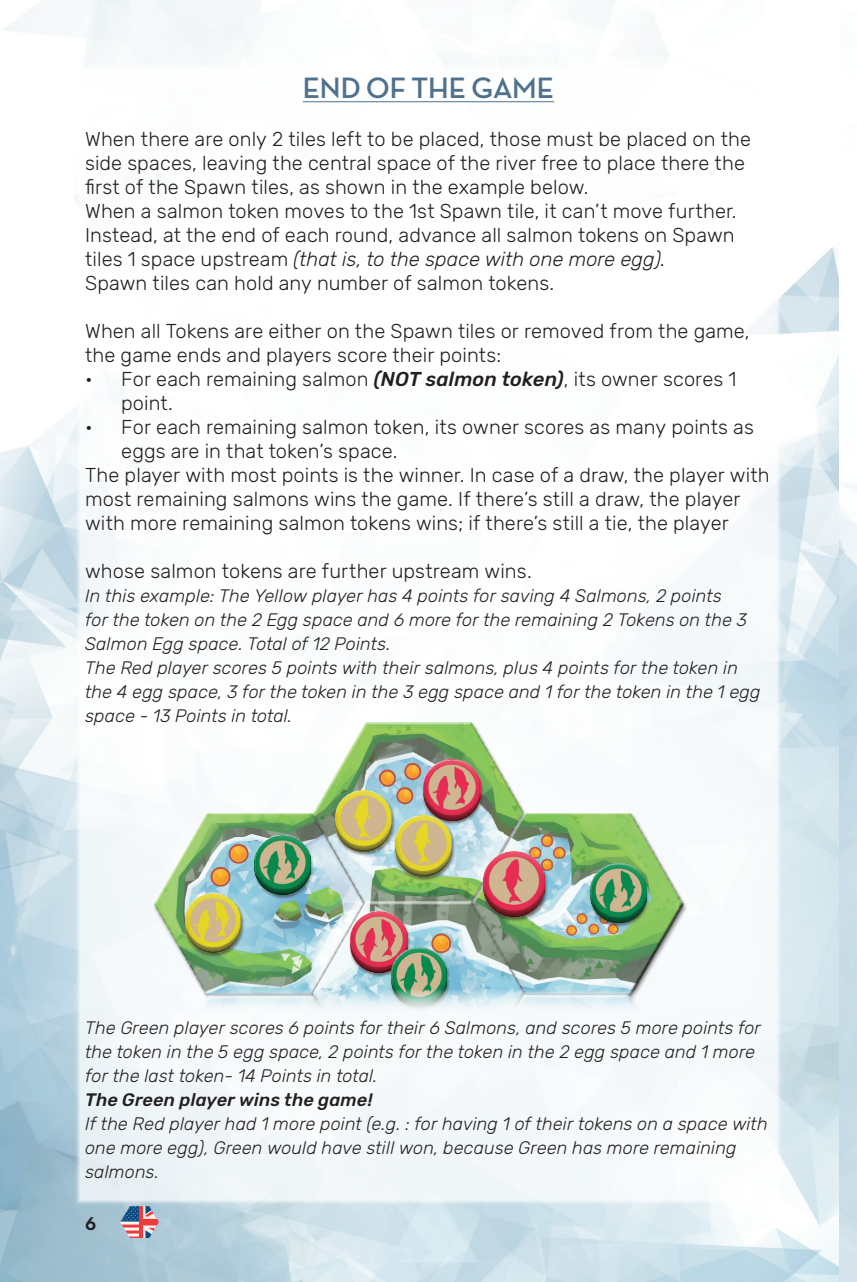
<style>
.page{position:relative;width:857px;height:1282px;background:#fff}
.page>*{position:absolute;margin:0;border:0;box-sizing:border-box;transform-origin:0 0}
.TITULOS_DE_CAPITULO{font:700 30px "Neutra Disp";color:#4f718d}
.t1{font:700 24px "Neutra Disp";color:#231f20}
.texto_base{font:300 20px/24px "Rubik";letter-spacing:.005em;color:#231f20}
.ejemplos{font:italic 300 18px/24px "Rubik";letter-spacing:.005em;color:#231f20}
.ejemplos-2{font:italic 500 18px "Rubik";letter-spacing:.005em;color:#231f20}
.s1{font-style:italic}
.s2{font-weight:500;font-style:italic}
</style>
<div class="page">
<img style="left:0;top:0;width:839px;height:1281px">
<svg style="left:839px;top:482px;width:17px;height:799px;background:#cbdee8"></svg>
<svg style="left:120px;top:1205px;width:39px;height:32px"></svg>
<div style="left:74px;top:62px;width:708px;height:1143px;background:#fff"></div>
<hr style="left:303px;top:101px;width:251px;height:1px;background:#4f718d">
<div style="left:154px;top:813px;width:212px;height:183px;background:#231f20;opacity:.75"></div>
<div style="left:313px;top:723px;width:211px;height:183px;background:#231f20;opacity:.75"></div>
<div style="left:472px;top:813px;width:212px;height:183px;background:#231f20;opacity:.75"></div>
<div style="left:312px;top:902px;width:216px;height:131px;background:#231f20;opacity:.55"></div>
<div style="left:313px;top:902px;width:211px;height:126px;background:#231f20;opacity:.75"></div>
<div style="left:421px;top:759px;width:62px;height:66px;background:#231f20;opacity:.55"></div>
<div style="left:423px;top:759px;width:56px;height:55px;background:#fff;opacity:.75"></div>
<div style="left:424px;top:764px;width:55px;height:57px;background:#231f20;opacity:.75"></div>
<div style="left:349px;top:911px;width:61px;height:65px;background:#231f20;opacity:.55"></div>
<div style="left:350px;top:911px;width:56px;height:54px;background:#fff;opacity:.75"></div>
<div style="left:351px;top:916px;width:56px;height:56px;background:#231f20;opacity:.75"></div>
<div style="left:184px;top:892px;width:60px;height:65px;background:#231f20;opacity:.55"></div>
<div style="left:185px;top:892px;width:55px;height:54px;background:#fff;opacity:.75"></div>
<div style="left:186px;top:897px;width:54px;height:55px;background:#231f20;opacity:.75"></div>
<div style="left:253px;top:835px;width:60px;height:64px;background:#231f20;opacity:.55"></div>
<div style="left:254px;top:834px;width:55px;height:54px;background:#fff;opacity:.75"></div>
<div style="left:256px;top:839px;width:54px;height:55px;background:#231f20;opacity:.75"></div>
<div style="left:589px;top:863px;width:60px;height:64px;background:#231f20;opacity:.55"></div>
<div style="left:590px;top:863px;width:55px;height:53px;background:#fff;opacity:.75"></div>
<div style="left:591px;top:867px;width:54px;height:55px;background:#231f20;opacity:.75"></div>
<div style="left:390px;top:947px;width:60px;height:64px;background:#231f20;opacity:.55"></div>
<div style="left:391px;top:947px;width:55px;height:54px;background:#fff;opacity:.75"></div>
<div style="left:392px;top:952px;width:54px;height:55px;background:#231f20;opacity:.75"></div>
<div style="left:481px;top:851px;width:67px;height:71px;background:#231f20;opacity:.55"></div>
<div style="left:483px;top:851px;width:60px;height:57px;background:#fff;opacity:.75"></div>
<div style="left:484px;top:855px;width:60px;height:61px;background:#231f20;opacity:.75"></div>
<div style="left:394px;top:815px;width:60px;height:65px;background:#231f20;opacity:.55"></div>
<img style="left:395px;top:815px;width:56px;height:61px">
<div style="left:395px;top:816px;width:55px;height:51px;background:#fff;opacity:.75"></div>
<div style="left:396px;top:820px;width:55px;height:55px;background:#231f20;opacity:.75"></div>
<div style="left:334px;top:790px;width:60px;height:65px;background:#231f20;opacity:.55"></div>
<img style="left:335px;top:790px;width:56px;height:61px">
<div style="left:335px;top:791px;width:55px;height:51px;background:#fff;opacity:.75"></div>
<div style="left:336px;top:795px;width:55px;height:55px;background:#231f20;opacity:.75"></div>
<div style="left:189px;top:991px;width:149px;height:44px;background:#231f20;opacity:.55"></div>
<img style="left:189px;top:996px;width:175px;height:24px">
<div style="left:192px;top:993px;width:136px;height:29px;background:#fff;opacity:.75"></div>
<div style="left:192px;top:996px;width:138px;height:28px;background:#231f20;opacity:.75"></div>
<div style="left:500px;top:991px;width:156px;height:50px;background:#f5f9fb"></div>
<img style="left:472px;top:995px;width:206px;height:31px">
<div style="left:503px;top:992px;width:144px;height:36px;background:#fff;opacity:.75"></div>
<div style="left:503px;top:996px;width:144px;height:33px;background:#231f20;opacity:.75"></div>
<p class="TITULOS_DE_CAPITULO" style="left:303px;top:71px;width:253px">END OF THE GAME</p>
<p class="texto_base" style="left:85px;top:127px;width:667px">When there are only 2 tiles left to be placed, those must be placed on the side spaces, leaving the central space of the river free to place there the first of the Spawn tiles, as shown in the example below.</p>
<p class="texto_base" style="left:85px;top:199px;width:652px">When a salmon token moves to the 1st Spawn tile, it can’t move further.</p>
<p class="texto_base" style="left:85px;top:223px;width:650px">Instead, at the end of each round, advance all salmon tokens on Spawn tiles 1 space upstream <span class="s1">(that is, to the space with one more egg).</span></p>
<p class="texto_base" style="left:85px;top:271px;width:470px">Spawn tiles can hold any number of salmon tokens.</p>
<p class="texto_base" style="left:85px;top:319px;width:665px">When all Tokens are either on the Spawn tiles or removed from the game, the game ends and players score their points:</p>
<p class="texto_base" style="left:121px;top:367px;width:616px;text-indent:-36px">• For each remaining salmon <span class="s2">(NOT salmon token)</span>, its owner scores 1 point.</p>
<p class="texto_base" style="left:121px;top:415px;width:634px;text-indent:-36px">• For each remaining salmon token, its owner scores as many points as eggs are in that token’s space.</p>
<p class="texto_base" style="left:85px;top:463px;width:685px">The player with most points is the winner. In case of a draw, the player with most remaining salmons wins the game. If there’s still a draw, the player with more remaining salmon tokens wins; if there’s still a tie, the player</p>
<p class="texto_base" style="left:85px;top:559px;width:448px">whose salmon tokens are further upstream wins.</p>
<p class="ejemplos" style="left:85px;top:584px;width:663px">In this example: The Yellow player has 4 points for saving 4 Salmons, 2 points for the token on the 2 Egg space and 6 more for the remaining 2 Tokens on the 3<br>Salmon Egg space. Total of 12 Points.</p>
<p class="ejemplos" style="left:85px;top:656px;width:676px">The Red player scores 5 points with their salmons, plus 4 points for the token in the 4 egg space, 3 for the token in the 3 egg space and 1 for the token in the 1 egg space - 13 Points in total.</p>
<p class="ejemplos" style="left:85px;top:1016px;width:677px">The Green player scores 6 points for their 6 Salmons, and scores 5 more points for the token in the 5 egg space, 2 points for the token in the 2 egg space and 1 more for the last token- 14 Points in total.</p>
<p class="ejemplos-2" style="left:85px;top:1089px;width:289px">The Green player wins the game!</p>
<p class="ejemplos" style="left:85px;top:1112px;width:683px">If the Red player had 1 more point (e.g. : for having 1 of their tokens on a space with one more egg), Green would have still won, because Green has more remaining salmons.</p>
<p class="t1" style="left:85px;top:1208px;width:13px">6</p>
</div>
